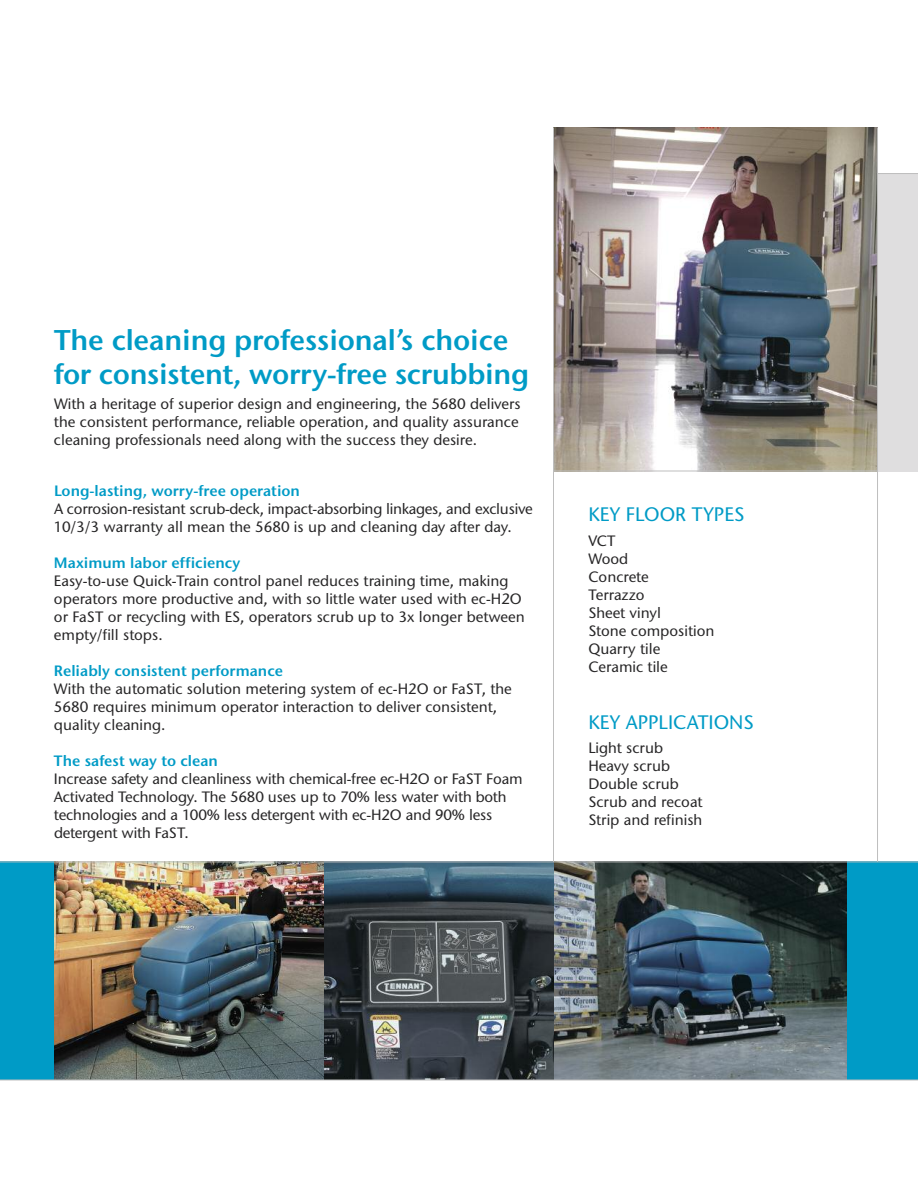
<style>
.page{position:relative;width:918px;height:1188px;background:#fff}
.page>*{position:absolute;margin:0;border:0;box-sizing:border-box;transform-origin:0 0}
.t1{font:28.5px/34.2px "Stone Sans ITC Semi";letter-spacing:-.005em;color:#009bc6}
.t2{font:500 19.5px "Stone Sans ITC";color:#009bc6}
.t3{font:500 15px/18px "Stone Sans ITC";color:#272627}
.t4{font:15px "Stone Sans ITC Semi";color:#009bc6}
</style>
<div class="page">
<div style="left:554px;top:174px;width:364px;height:298px;background:#dfdedf"></div>
<hr style="left:878px;top:173px;width:40px;height:1px;background:#bebebe">
<img style="left:554px;top:128px;width:323px;height:343px">
<div style="left:554px;top:862px;width:364px;height:218px;background:#009bc6"></div>
<img style="left:538px;top:863px;width:308px;height:217px">
<svg style="left:0;top:863px;width:538px;height:217px"></svg>
<img style="left:54px;top:863px;width:270px;height:217px">
<hr style="left:554px;top:471px;width:324px;height:1px;background:#bebebe">
<hr style="left:0;top:1080px;width:918px;height:1px;background:#bebebe">
<hr style="left:0;top:862px;width:918px;height:1px;background:#bebebe">
<hr style="left:877px;top:128px;width:1px;height:734px;background:#bebebe">
<hr style="left:553px;top:128px;width:1px;height:734px;background:#bebebe">
<h1 class="t1" style="left:54px;top:326px;width:477px">The cleaning professional’s choice for consistent, worry-free scrubbing</h1>
<p class="t3" style="left:54px;top:397px;width:468px">With a heritage of superior design and engineering, the 5680 delivers the consistent performance, reliable operation, and quality assurance cleaning professionals need along with the success they desire.</p>
<p class="t4" style="left:54px;top:485px;width:248px">Long-lasting, worry-free operation</p>
<p class="t3" style="left:54px;top:501px;width:480px">A corrosion-resistant scrub-deck, impact-absorbing linkages, and exclusive<br>10/3/3 warranty all mean the 5680 is up and cleaning day after day.</p>
<p class="t4" style="left:54px;top:557px;width:188px">Maximum labor efficiency</p>
<p class="t3" style="left:54px;top:573px;width:472px">Easy-to-use Quick-Train control panel reduces training time, making operators more productive and, with so little water used with ec-H2O or FaST or recycling with ES, operators scrub up to 3x longer between empty/fill stops.</p>
<p class="t4" style="left:54px;top:665px;width:231px">Reliably consistent performance</p>
<p class="t3" style="left:54px;top:681px;width:459px">With the automatic solution metering system of ec-H2O or FaST, the<br>5680 requires minimum operator interaction to deliver consistent, quality cleaning.</p>
<p class="t4" style="left:54px;top:755px;width:166px">The safest way to clean</p>
<p class="t3" style="left:54px;top:771px;width:470px">Increase safety and cleanliness with chemical-free ec-H2O or FaST Foam Activated Technology. The 5680 uses up to 70% less water with both technologies and a 100% less detergent with ec-H2O and 90% less detergent with FaST.</p>
<h2 class="t2" style="left:588px;top:507px;width:158px">KEY FLOOR TYPES</h2>
<p class="t3" style="left:588px;top:533px;width:128px">VCT<br>Wood<br>Concrete<br>Terrazzo<br>Sheet vinyl<br>Stone composition<br>Quarry tile<br>Ceramic tile</p>
<h2 class="t2" style="left:588px;top:714px;width:167px">KEY APPLICATIONS</h2>
<p class="t3" style="left:588px;top:741px;width:116px">Light scrub<br>Heavy scrub<br>Double scrub<br>Scrub and recoat<br>Strip and refinish</p>
</div>
